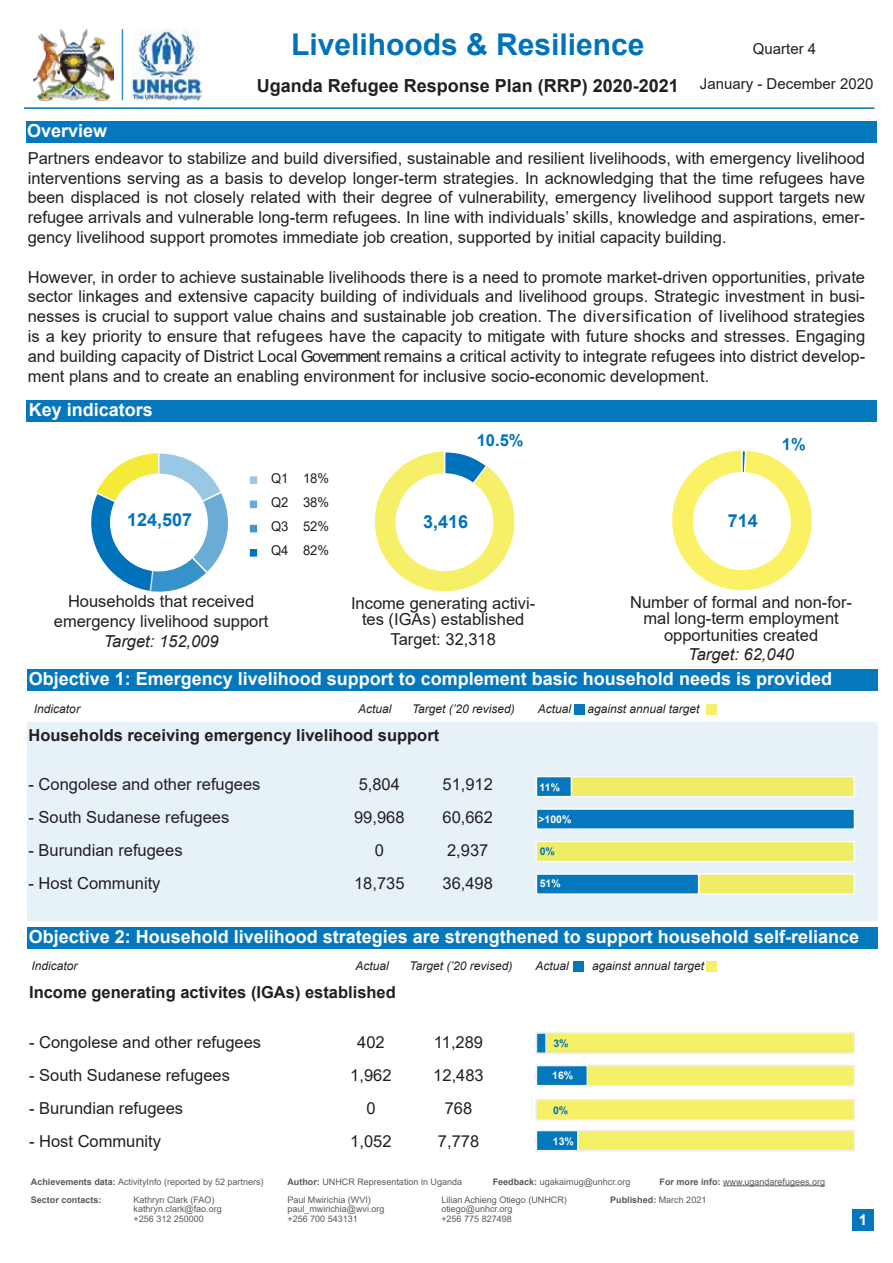
<style>
.page{position:relative;width:893px;height:1263px;background:#fff}
.page>*{position:absolute;margin:0;border:0;box-sizing:border-box;transform-origin:0 0}
.t1{font:700 30px "Arial";color:#0072bc}
.t2{font:700 18px "Arial";color:#fff}
.t3{font:700 18px "Arial";color:#231f20}
.t4{font:700 18px "Arial";color:#0072bc}
.t5{font:16.5px/33px "Arial";color:#231f20;text-align:center}
.t6{font:700 16.5px "Arial";color:#231f20}
.t7{font:italic 16.5px "Arial";color:#231f20}
.t8{font:700 16.5px "Arial";color:#0072bc}
.t9{font:15px "Arial";color:#231f20}
.t10{font:700 15px "Arial";color:#fff}
.t11{font:13.5px/24px "Arial";color:#231f20;text-align:justify}
.t12{font:italic 12px "Arial";color:#231f20}
.t13{font:700 10.5px "Arial";color:#fff}
.t14{font:700 10.5px "Arial";color:#0072bc}
.t15{font:9px "Arial";color:#595a5c}
.t16{font:700 9px "Arial";color:#595a5c}
.s1{font-weight:700}
.s2{font-weight:400}
</style>
<div class="page">
<div style="left:27px;top:722px;width:850px;height:199px;background:#e6f1f8"></div>
<div style="left:26px;top:121px;width:851px;height:22px;background:#0577bd"></div>
<hr style="left:24px;top:107px;width:850px;height:2px;background:#0072bc">
<img style="left:33px;top:29px;width:80px;height:71px">
<img style="left:131px;top:29px;width:71px;height:71px">
<hr style="left:122px;top:29px;width:1px;height:71px;background:#0577bd">
<svg style="left:672px;top:450px;width:140px;height:140px"></svg>
<div style="left:26px;top:400px;width:851px;height:22px;background:#0577bd"></div>
<div style="left:27px;top:669px;width:850px;height:21px;background:#0577bd"></div>
<div style="left:693px;top:472px;width:98px;height:98px;background:#fff;border-radius:50%"></div>
<div style="left:574px;top:704px;width:10px;height:11px;background:#0577bd"></div>
<div style="left:706px;top:704px;width:10px;height:10px;background:#f6f068"></div>
<div style="left:570px;top:776px;width:285px;height:21px;background:#efec67;border:2px solid #fff"></div>
<div style="left:535px;top:841px;width:320px;height:21px;background:#efec67;border:2px solid #fff"></div>
<div style="left:698px;top:873px;width:157px;height:22px;background:#f0ec66;border:2px solid #fff"></div>
<div style="left:536px;top:776px;width:36px;height:21px;background:#0577bd;border:2px solid #fff"></div>
<div style="left:536px;top:808px;width:319px;height:22px;background:#0577bd;border:2px solid #fff"></div>
<div style="left:536px;top:873px;width:163px;height:22px;background:#0577bd;border:2px solid #fff"></div>
<svg style="left:375px;top:451px;width:139px;height:140px"></svg>
<div style="left:396px;top:473px;width:97px;height:98px;background:#fff;border-radius:50%"></div>
<hr style="left:723px;top:1185px;width:102px;height:1px;background:#595a5c">
<div style="left:853px;top:1209px;width:21px;height:22px;background:#0577bd"></div>
<div style="left:573px;top:961px;width:10px;height:11px;background:#0577bd"></div>
<div style="left:706px;top:961px;width:11px;height:11px;background:#f6f068"></div>
<div style="left:27px;top:927px;width:850px;height:21px;background:#0577bd"></div>
<div style="left:545px;top:1032px;width:310px;height:22px;background:#f6f068;border:2px solid #e6e7e8"></div>
<div style="left:586px;top:1065px;width:269px;height:21px;background:#f6f068;border:2px solid #e6e7e8"></div>
<div style="left:535px;top:1099px;width:320px;height:21px;background:#f6f068;border:2px solid #e6e7e8"></div>
<div style="left:577px;top:1130px;width:278px;height:21px;background:#f6f068;border:2px solid #e6e7e8"></div>
<div style="left:536px;top:1032px;width:11px;height:22px;background:#0577bd;border:2px solid #e6e7e8"></div>
<div style="left:536px;top:1065px;width:52px;height:21px;background:#0577bd;border:2px solid #f1f1f2"></div>
<div style="left:536px;top:1130px;width:42px;height:21px;background:#0577bd;border:2px solid #f1f1f2"></div>
<svg style="left:91px;top:452px;width:137px;height:140px"></svg>
<div style="left:248px;top:547px;width:11px;height:11px;background:#0072bc;border:2px solid #fff"></div>
<div style="left:248px;top:523px;width:11px;height:11px;background:#4095cc;border:2px solid #fff"></div>
<div style="left:248px;top:499px;width:11px;height:11px;background:#66aad6;border:2px solid #fff"></div>
<div style="left:248px;top:475px;width:11px;height:10px;background:#9ac7e4;border:2px solid #fff"></div>
<p class="t2" style="left:27px;top:118px;width:82px">Overview</p>
<h1 class="t1" style="left:291px;top:23px;width:355px">Livelihoods &amp; Resilience</h1>
<p class="t3" style="left:257px;top:73px;width:424px">Uganda Refugee Response Plan (RRP) 2020-2021</p>
<p class="t9" style="left:753px;top:38px;width:65px">Quarter 4</p>
<p class="t9" style="left:700px;top:74px;width:175px">January - December 2020</p>
<p class="t5" style="left:28px;top:148px;width:839px;line-height:19.8px;text-align:justify">Partners endeavor to stabilize and build diversified, sustainable and resilient livelihoods, with emergency livelihood interventions serving as a basis to develop longer-term strategies. In acknowledging that the time refugees have been displaced is not closely related with their degree of vulnerability, emergency livelihood support targets new refugee arrivals and vulnerable long-term refugees. In line with individuals’ skills, knowledge and aspirations, emer&shy;gency livelihood support promotes immediate job creation, supported by initial capacity building.</p>
<p class="t5" style="left:28px;top:267px;width:839px;line-height:19.8px;text-align:justify">However, in order to achieve sustainable livelihoods there is a need to promote market-driven opportunities, private sector linkages and extensive capacity building of individuals and livelihood groups. Strategic investment in busi&shy;nesses is crucial to support value chains and sustainable job creation. The diversification of livelihood strategies is a key priority to ensure that refugees have the capacity to mitigate with future shocks and stresses. Engaging and building capacity of District Local Government remains a critical activity to integrate refugees into district develop&shy;ment plans and to create an enabling environment for inclusive socio-economic development.</p>
<p class="t2" style="left:29px;top:397px;width:126px">Key indicators</p>
<p class="t4" style="left:127px;top:507px;width:67px">124,507</p>
<p class="t11" style="left:271px;top:466px;width:60px">Q1 18% Q2 38% Q3 52% Q4 82%</p>
<p class="t5" style="left:54px;top:592px;width:216px;line-height:19.8px">Households that received emergency livelihood support</p>
<p class="t7" style="left:104px;top:630px;width:116px">Target: 152,009</p>
<p class="t8" style="left:477px;top:428px;width:48px">10.5%</p>
<p class="t4" style="left:423px;top:509px;width:47px">3,416</p>
<p class="t5" style="left:351px;top:594px;width:186px;line-height:16.5px">Income generating activi&shy;tes (IGAs) established</p>
<p class="t5" style="left:390px;top:623px;width:107px">Target: 32,318</p>
<p class="t4" style="left:728px;top:508px;width:32px">714</p>
<p class="t8" style="left:782px;top:433px;width:25px">1%</p>
<p class="t5" style="left:630px;top:593px;width:223px;line-height:16.5px">Number of formal and non-for&shy;mal long-term employment opportunities created</p>
<p class="t7" style="left:688px;top:644px;width:107px">Target: 62,040</p>
<p class="t2" style="left:29px;top:666px;width:805px">Objective 1: Emergency livelihood support to complement basic household needs is provided</p>
<p class="t12" style="left:34px;top:701px;width:48px">Indicator</p>
<p class="t12" style="left:358px;top:701px;width:35px">Actual</p>
<p class="t12" style="left:412px;top:701px;width:104px">Target (’20 revised)</p>
<p class="t12" style="left:538px;top:701px;width:35px">Actual</p>
<p class="t12" style="left:587px;top:701px;width:114px">against annual target</p>
<p class="t6" style="left:28px;top:723px;width:412px">Households receiving emergency livelihood support</p>
<p class="t5" style="left:28px;top:768px;width:234px">- Congolese and other refugees</p>
<p class="t5" style="left:28px;top:801px;width:202px">- South Sudanese refugees</p>
<p class="t5" style="left:28px;top:834px;width:156px">- Burundian refugees</p>
<p class="t5" style="left:28px;top:867px;width:134px">- Host Community</p>
<p class="t5" style="left:354px;top:768px;width:52px">5,804<br>99,968<br>0<br>18,735</p>
<p class="t5" style="left:442px;top:768px;width:52px;text-align:left">51,912<br>60,662<br>2,937<br>36,498</p>
<p class="t13" style="left:540px;top:779px;width:22px">11%</p>
<p class="t13" style="left:538px;top:812px;width:34px">&gt;100%</p>
<p class="t14" style="left:540px;top:844px;width:17px">0%</p>
<p class="t13" style="left:540px;top:876px;width:23px">51%</p>
<p class="t2" style="left:29px;top:924px;width:832px">Objective 2: Household livelihood strategies are strengthened to support household self-reliance</p>
<p class="t12" style="left:32px;top:958px;width:48px">Indicator</p>
<p class="t12" style="left:356px;top:958px;width:35px">Actual</p>
<p class="t12" style="left:410px;top:958px;width:104px">Target (’20 revised)</p>
<p class="t12" style="left:535px;top:958px;width:35px">Actual</p>
<p class="t12" style="left:592px;top:958px;width:114px">against annual target</p>
<p class="t6" style="left:29px;top:980px;width:368px">Income generating activites (IGAs) established</p>
<p class="t5" style="left:29px;top:1025px;width:234px">- Congolese and other refugees</p>
<p class="t5" style="left:29px;top:1058px;width:202px">- South Sudanese refugees</p>
<p class="t5" style="left:29px;top:1091px;width:156px">- Burundian refugees</p>
<p class="t5" style="left:29px;top:1124px;width:134px">- Host Community</p>
<p class="t5" style="left:350px;top:1025px;width:43px">402<br>1,962<br>0<br>1,052</p>
<p class="t5" style="left:433px;top:1025px;width:52px">11,289<br>12,483<br>768<br>7,778</p>
<p class="t14" style="left:553px;top:1036px;width:17px">3%</p>
<p class="t13" style="left:552px;top:1068px;width:23px">16%</p>
<p class="t14" style="left:553px;top:1102px;width:17px">0%</p>
<p class="t13" style="left:553px;top:1134px;width:23px">13%</p>
<p class="t15" style="left:31px;top:1175px;width:234px"><span class="s1">Achievements data:</span> ActivityInfo (reported by 52 partners)</p>
<p class="t15" style="left:287px;top:1175px;width:176px"><span class="s1">Author:</span> UNHCR Representation in Uganda</p>
<p class="t15" style="left:493px;top:1175px;width:139px"><span class="s1">Feedback:</span> ugakaimug@unhcr.org</p>
<p class="t15" style="left:659px;top:1175px;width:167px"><span class="s1">For more info:</span> www.ugandarefugees.org</p>
<p class="t16" style="left:31px;top:1193px;width:72px">Sector contacts:</p>
<p class="t15" style="left:134px;top:1193px;width:83px">Kathryn Clark (FAO)</p>
<p class="t15" style="left:287px;top:1193px;width:85px">Paul Mwirichia (WVI)</p>
<p class="t15" style="left:441px;top:1193px;width:127px">Lilian Achieng Otiego (UNHCR)</p>
<p class="t16" style="left:610px;top:1193px;width:98px">Published: <span class="s2">March 2021</span></p>
<p class="t15" style="left:134px;top:1203px;width:90px">kathryn.clark@fao.org</p>
<p class="t15" style="left:287px;top:1203px;width:99px">paul_mwirichia@wvi.org</p>
<p class="t15" style="left:441px;top:1203px;width:73px">otiego@unhcr.org</p>
<p class="t15" style="left:134px;top:1212px;width:72px">+256 312 250000</p>
<p class="t15" style="left:287px;top:1212px;width:72px">+256 700 543131</p>
<p class="t15" style="left:441px;top:1212px;width:72px">+256 775 827498</p>
<p class="t10" style="left:859px;top:1209px;width:10px">1</p>
</div>
